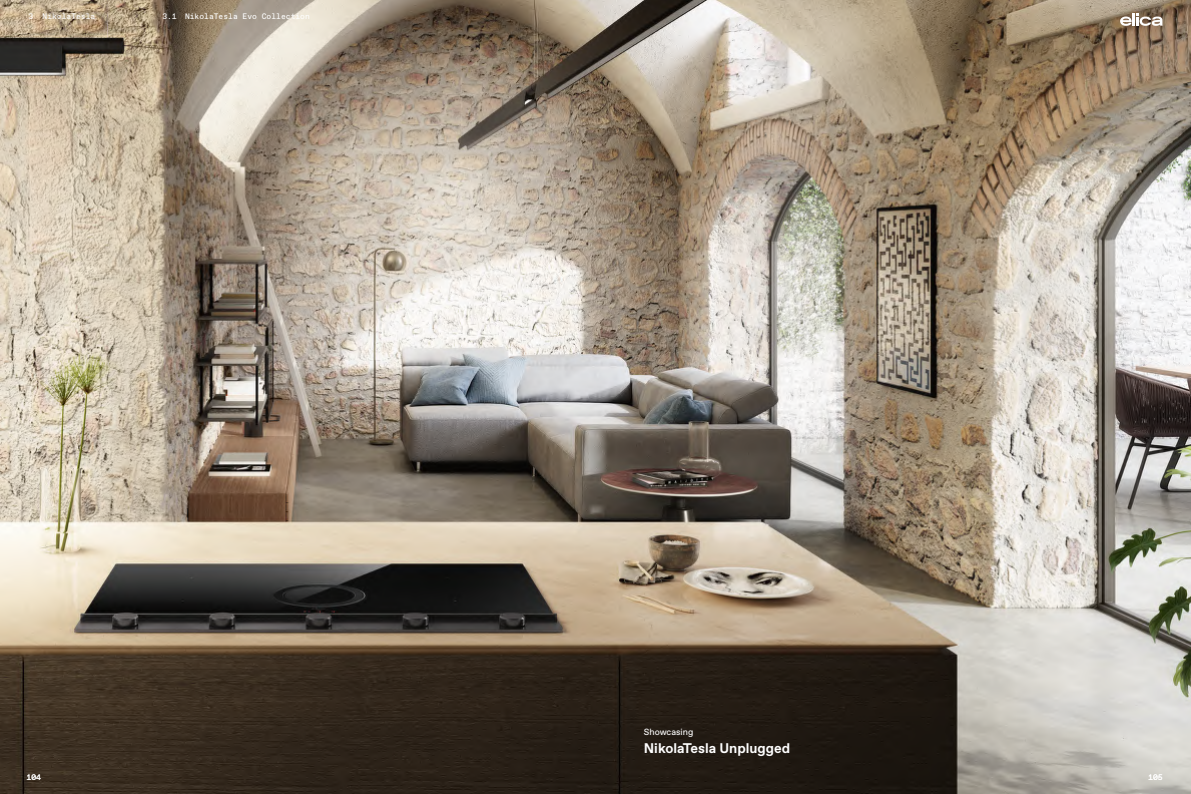
<style>
.page{position:relative;width:1191px;height:794px;background:#fff}
.page>*{position:absolute;margin:0;border:0;box-sizing:border-box;transform-origin:0 0}
.t1{font:700 14px "Elica Favorit";color:#fff}
.t2{font:9px "Elica Favorit";color:#fff}
.t3{font:8px "Elica Favorit Mono";color:#fff}
</style>
<div class="page">
<img style="left:0;top:0;width:1191px;height:794px">
<svg style="left:1120px;top:13px;width:42px;height:13px"></svg>
<p class="t3" style="left:28px;top:12px;width:68px">3 NikolaTesla</p>
<p class="t3" style="left:162px;top:12px;width:149px">3.1 NikolaTesla Evo Collection</p>
<p class="t2" style="left:644px;top:726px;width:51px">Showcasing</p>
<h1 class="t1" style="left:644px;top:738px;width:148px">NikolaTesla Unplugged</h1>
<p class="t3" style="left:27px;top:772px;width:16px">104</p>
<p class="t3" style="left:1148px;top:772px;width:16px">105</p>
</div>
